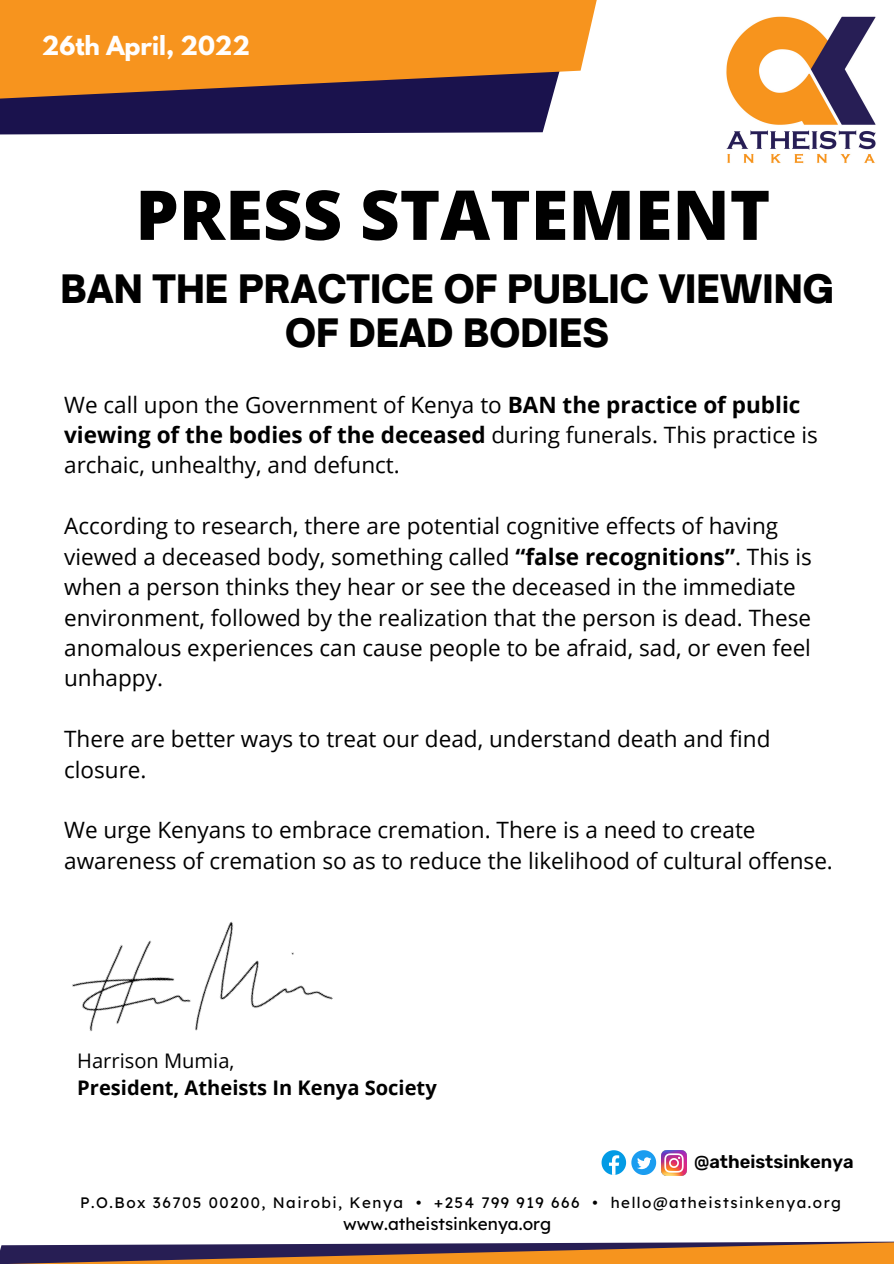
<style>
.page{position:relative;width:894px;height:1264px;background:#fff}
.page>*{position:absolute;margin:0;border:0;box-sizing:border-box;transform-origin:0 0}
.t1{font:800 68.7px "Open Sans";color:#000}
.t2{font:900 37.5px/44px "Open Sauce One";color:#000;text-align:center}
.t3{font:700 23.25px "League Spartan";color:#fffefe}
.t4{font:22.5px/30.5px "Open Sans";color:#000}
.t5{font:700 20.1px "Open Sans";color:#000}
.t6{font:20.1px "Open Sans";color:#000}
.t7{font:600 18.15px "Rubik";color:#000}
.t8{font:17.1px "Lexend Deca";color:#000}
.t9{font:15.15px "Lexend Deca";letter-spacing:.1em;color:#000}
.s1{font-weight:700}
</style>
<div class="page">
<svg style="left:0;top:0;width:597px;height:135px;background:#ae6f39"></svg>
<svg style="left:0;top:1152px;width:893px;height:111px"></svg>
<img style="left:726px;top:16px;width:150px;height:148px">
<svg style="left:601px;top:1150px;width:55px;height:24px"></svg>
<img style="left:661px;top:1150px;width:25px;height:24px">
<img style="left:0;top:921px;width:369px;height:262px">
<p class="t3" style="left:42px;top:34px;width:209px">26th April, 2022</p>
<p class="t1" style="left:135px;top:166px;width:636px">PRESS STATEMENT</p>
<p class="t2" style="left:60px;top:267px;width:774px">BAN THE PRACTICE OF PUBLIC VIEWING<br>OF DEAD BODIES</p>
<p class="t4" style="left:64px;top:388px;width:755px">We call upon the Government of Kenya to <span class="s1">BAN the practice of public viewing of the bodies of the deceased</span> during funerals. This practice is archaic, unhealthy, and defunct.</p>
<p class="t4" style="left:64px;top:510px;width:749px">According to research, there are potential cognitive effects of having viewed a deceased body, something called <span class="s1">“false recognitions”</span>. This is when a person thinks they hear or see the deceased in the immediate environment, followed by the realization that the person is dead. These anomalous experiences can cause people to be afraid, sad, or even feel unhappy.</p>
<p class="t4" style="left:64px;top:723px;width:707px">There are better ways to treat our dead, understand death and find closure.</p>
<p class="t4" style="left:64px;top:814px;width:770px">We urge Kenyans to embrace cremation. There is a need to create awareness of cremation so as to reduce the likelihood of cultural offense.</p>
<p class="t6" style="left:77px;top:1046px;width:159px">Harrison Mumia,</p>
<p class="t5" style="left:77px;top:1073px;width:361px">President, Atheists In Kenya Society</p>
<p class="t7" style="left:694px;top:1151px;width:161px">@atheistsinkenya</p>
<p class="t9" style="left:80px;top:1192px;width:762px">P.O.Box 36705 00200, Nairobi, Kenya • +254 799 919 666 • hello@atheistsinkenya.org</p>
<p class="t8" style="left:343px;top:1212px;width:209px">www.atheistsinkenya.org</p>
</div>
